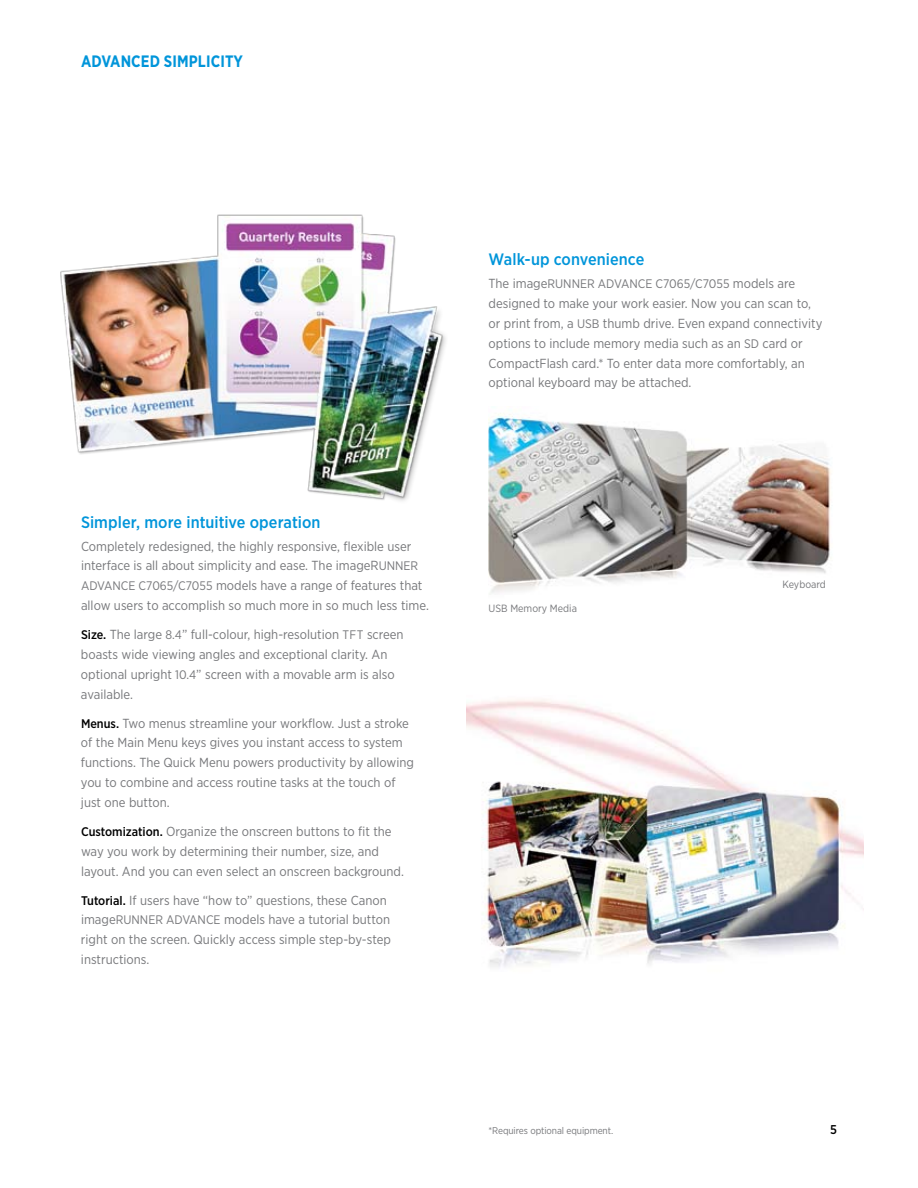
<style>
.page{position:relative;width:918px;height:1188px;background:#fff}
.page>*{position:absolute;margin:0;border:0;box-sizing:border-box;transform-origin:0 0}
.t1{font:500 16.5px "Gotham Narrow";letter-spacing:.005em;color:#0095da}
.t2{font:700 16.5px "Gotham Narrow";letter-spacing:.01em;color:#0095da;scale:.93 1}
.t3{font:13.2px/19.8px "Gotham Narrow";color:#77787b}
.t4{font:500 12.75px "Gotham Narrow";color:#000}
.t5{font:12.3px "Gotham Narrow";color:#77787b}
.t6{font:10.5px "Gotham Narrow";color:#77787b}
.t7{font:9.75px "Gotham Narrow";letter-spacing:-.01em;color:#77787b}
.s1{font-size:12.3px}
.s2{font-weight:500;font-size:12.6px;color:#000}
.s3{font-size:13.2px}
</style>
<div class="page">
<img style="left:489px;top:413px;width:342px;height:182px">
<img style="left:60px;top:214px;width:430px;height:295px">
<img style="left:466px;top:699px;width:398px;height:268px">
<p class="t2" style="left:81px;top:51px;width:176px">ADVANCED SIMPLICITY</p>
<p class="t1" style="left:81px;top:511px;width:241px">Simpler, more intuitive operation</p>
<p class="t3" style="left:81px;top:536px;width:350px">Completely redesigned, the highly responsive, flexible user interface is all about simplicity and ease. The imageR<span class="s1">UNNER ADVANCE C7065/C7055</span> models have a range of features that allow users to accomplish so much more in so much less time.</p>
<p class="t3" style="left:81px;top:624px;width:324px"><span class="s2">Size.</span> The large <span class="s1">8.4</span>” full-colour, high-resolution <span class="s1">TFT</span> screen boasts wide viewing angles and exceptional clarity. An optional upright <span class="s1">10.4</span>” screen with a movable arm is also available.</p>
<p class="t3" style="left:81px;top:713px;width:335px"><span class="s2">Menus.</span> Two menus streamline your workflow. Just a stroke of the Main Menu keys gives you instant access to system functions. The Quick Menu powers productivity by allowing you to combine and access routine tasks at the touch of just one button.</p>
<p class="t3" style="left:81px;top:821px;width:325px"><span class="s2">Customization.</span> Organize the onscreen buttons to fit the way you work by determining their number, size, and layout. And you can even select an onscreen background.</p>
<p class="t3" style="left:81px;top:890px;width:311px"><span class="s2">Tutorial.</span> If users have “how to” questions, these Canon image<span class="s1">RUNNER ADVANCE</span> models have a tutorial button right on the screen. Quickly access simple step-by-step instructions.</p>
<p class="t1" style="left:489px;top:249px;width:157px">Walk-up convenience</p>
<p class="t5" style="left:489px;top:276px;width:308px"><span class="s3">The image</span>RUNNER ADVANCE C7065/C7055 <span class="s3">models are</span></p>
<p class="t3" style="left:489px;top:293px;width:335px">designed to make your work easier. Now you can scan to, or print from, a <span class="s1">USB</span> thumb drive. Even expand connectivity options to include memory media such as an <span class="s1">SD</span> card or CompactFlash card.* To enter data more comfortably, an optional keyboard may be attached.</p>
<p class="t6" style="left:489px;top:601px;width:90px">USB Memory Media</p>
<p class="t6" style="left:783px;top:578px;width:45px">Keyboard</p>
<p class="t7" style="left:489px;top:1125px;width:126px">*Requires optional equipment.</p>
<p class="t4" style="left:830px;top:1121px;width:8px">5</p>
</div>
